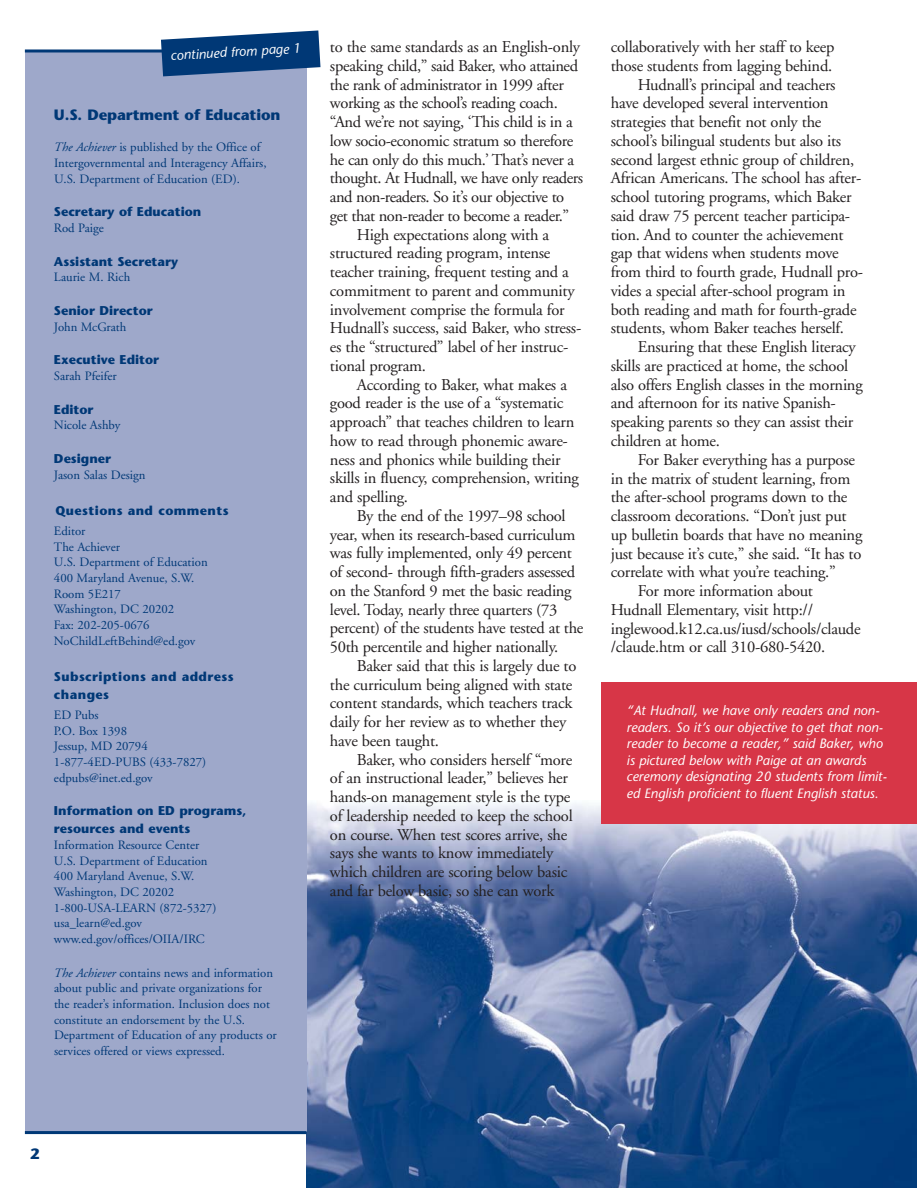
<style>
.page{position:relative;width:918px;height:1188px;background:#fff}
.page>*{position:absolute;margin:0;border:0;box-sizing:border-box;transform-origin:0 0}
.t1{font:16.5px "Adobe Garamond";letter-spacing:-.015em;color:#231f20}
.t2{font:700 15px "Stone Sans";letter-spacing:-.005em;color:#003876}
.t3{font:italic 13.5px/16.5px "Stone Sans";color:#fff}
.t4{font:12.75px/15.6px "Adobe Garamond";color:#003876}
.t5{font:700 12.75px/18px "Stone Sans";color:#003876}
.t6{font:700 12.75px/18px "Stone Sans";letter-spacing:.03em;color:#003876}
.s1{font-style:italic}
</style>
<div class="page">
<img style="left:306px;top:802px;width:610px;height:386px">
<div style="left:25px;top:52px;width:282px;height:1080px;background:#9ea8ca"></div>
<svg style="left:25px;top:49px;width:136px;height:4px"></svg>
<hr style="left:25px;top:1131px;width:282px;height:3px;background:#003876">
<svg style="left:161px;top:30px;width:159px;height:46px"></svg>
<div style="left:601px;top:682px;width:315px;height:142px;background:#d73647"></div>
<p class="t3" style="left:170px;top:48px;width:132px;rotate:-3deg">continued from page 1</p>
<p class="t2" style="left:54px;top:109px;width:228px">U.S. Department of Education</p>
<p class="t4" style="left:54px;top:141px;width:214px"><span class="s1">The Achiever</span> is published by the Office of<br>Intergovernmental and Interagency Affairs,<br>U.S. Department of Education (ED).</p>
<p class="t5" style="left:54px;top:204px;width:149px">Secretary of Education</p>
<p class="t4" style="left:54px;top:221px;width:51px">Rod Paige</p>
<p class="t5" style="left:54px;top:254px;width:126px">Assistant Secretary</p>
<p class="t4" style="left:54px;top:271px;width:78px">Laurie M. Rich</p>
<p class="t5" style="left:54px;top:303px;width:100px">Senior Director</p>
<p class="t4" style="left:54px;top:320px;width:74px">John McGrath</p>
<p class="t5" style="left:54px;top:352px;width:107px">Executive Editor</p>
<p class="t4" style="left:54px;top:369px;width:64px">Sarah Pfeifer</p>
<p class="t5" style="left:54px;top:402px;width:41px">Editor</p>
<p class="t4" style="left:54px;top:419px;width:68px">Nicole Ashby</p>
<p class="t5" style="left:54px;top:451px;width:59px">Designer</p>
<p class="t4" style="left:54px;top:468px;width:93px">Jason Salas Design</p>
<p class="t6" style="left:56px;top:503px;width:174px">Questions and comments</p>
<p class="t4" style="left:54px;top:524px;width:155px">Editor<br>The Achiever<br>U.S. Department of Education<br>400 Maryland Avenue, S.W.<br>Room 5E217<br>Washington, DC 20202<br>Fax: 202-205-0676<br>NoChildLeftBehind@ed.gov</p>
<p class="t6" style="left:54px;top:669px;width:181px">Subscriptions and address changes</p>
<p class="t4" style="left:54px;top:708px;width:154px">ED Pubs<br>P.O. Box 1398<br>Jessup, MD 20794<br>1-877-4ED-PUBS (433-7827) edpubs@inet.ed.gov</p>
<p class="t5" style="left:54px;top:803px;width:194px">Information on ED programs, resources and events</p>
<p class="t4" style="left:54px;top:838px;width:164px">Information Resource Center<br>U.S. Department of Education<br>400 Maryland Avenue, S.W.<br>Washington, DC 20202<br>1-800-USA-LEARN (872-5327) usa_learn@ed.gov www.ed.gov/offices/OIIA/IRC</p>
<p class="t4" style="left:54px;top:966px;width:224px"><span class="s1">The Achiever</span> contains news and information about public and private organizations for the reader’s information. Inclusion does not constitute an endorsement by the U.S.<br>Department of Education of any products or services offered or views expressed.</p>
<p class="t1" style="left:330px;top:40px;width:252px">to the same standards as an English-only</p>
<p class="t1" style="left:330px;top:59px;width:250px">speaking child,” said Baker, who attained</p>
<p class="t1" style="left:330px;top:78px;width:235px">the rank of administrator in 1999 after</p>
<p class="t1" style="left:330px;top:97px;width:229px">working as the school’s reading coach.</p>
<p class="t1" style="left:330px;top:115px;width:244px">“And we’re not saying, ‘This child is in a</p>
<p class="t1" style="left:330px;top:134px;width:245px">low socio-economic stratum so therefore</p>
<p class="t1" style="left:330px;top:153px;width:246px">he can only do this much.’ That’s never a</p>
<p class="t1" style="left:330px;top:172px;width:255px">thought. At Hudnall, we have only readers</p>
<p class="t1" style="left:330px;top:190px;width:236px">and non-readers. So it’s our objective to</p>
<p class="t1" style="left:330px;top:209px;width:241px">get that non-reader to become a reader.”</p>
<p class="t1" style="left:357px;top:228px;width:194px">High expectations along with a</p>
<p class="t1" style="left:330px;top:247px;width:222px">structured reading program, intense</p>
<p class="t1" style="left:330px;top:265px;width:241px">teacher training, frequent testing and a</p>
<p class="t1" style="left:330px;top:284px;width:246px">commitment to parent and community</p>
<p class="t1" style="left:330px;top:303px;width:236px">involvement comprise the formula for</p>
<p class="t1" style="left:330px;top:322px;width:253px">Hudnall’s success, said Baker, who stress-</p>
<p class="t1" style="left:330px;top:340px;width:240px">es the “structured” label of her instruc-</p>
<p class="t1" style="left:330px;top:359px;width:98px">tional program.</p>
<p class="t1" style="left:357px;top:378px;width:212px">According to Baker, what makes a</p>
<p class="t1" style="left:330px;top:397px;width:235px">good reader is the use of a “systematic</p>
<p class="t1" style="left:330px;top:415px;width:246px">approach” that teaches children to learn</p>
<p class="t1" style="left:330px;top:434px;width:239px">how to read through phonemic aware-</p>
<p class="t1" style="left:330px;top:453px;width:232px">ness and phonics while building their</p>
<p class="t1" style="left:330px;top:472px;width:250px">skills in fluency, comprehension, writing</p>
<p class="t1" style="left:330px;top:490px;width:80px">and spelling.</p>
<p class="t1" style="left:357px;top:509px;width:210px">By the end of the 1997–98 school</p>
<p class="t1" style="left:330px;top:528px;width:247px">year, when its research-based curriculum</p>
<p class="t1" style="left:330px;top:547px;width:244px">was fully implemented, only 49 percent</p>
<p class="t1" style="left:330px;top:565px;width:247px">of second- through fifth-graders assessed</p>
<p class="t1" style="left:330px;top:584px;width:243px">on the Stanford 9 met the basic reading</p>
<p class="t1" style="left:330px;top:603px;width:229px">level. Today, nearly three quarters (73</p>
<p class="t1" style="left:330px;top:622px;width:255px">percent) of the students have tested at the</p>
<p class="t1" style="left:330px;top:640px;width:230px">50th percentile and higher nationally.</p>
<p class="t1" style="left:357px;top:659px;width:221px">Baker said that this is largely due to</p>
<p class="t1" style="left:330px;top:678px;width:244px">the curriculum being aligned with state</p>
<p class="t1" style="left:330px;top:697px;width:244px">content standards, which teachers track</p>
<p class="t1" style="left:330px;top:715px;width:238px">daily for her review as to whether they</p>
<p class="t1" style="left:330px;top:734px;width:111px">have been taught.</p>
<p class="t1" style="left:357px;top:753px;width:217px">Baker, who considers herself “more</p>
<p class="t1" style="left:330px;top:772px;width:240px">of an instructional leader,” believes her</p>
<p class="t1" style="left:330px;top:790px;width:242px">hands-on management style is the type</p>
<p class="t1" style="left:330px;top:809px;width:244px">of leadership needed to keep the school</p>
<p class="t1" style="left:330px;top:828px;width:239px">on course. When test scores arrive, she</p>
<p class="t1" style="left:330px;top:847px;width:225px">says she wants to know immediately</p>
<p class="t1" style="left:330px;top:865px;width:239px">which children are scoring below basic</p>
<p class="t1" style="left:330px;top:884px;width:226px">and far below basic, so she can work</p>
<p class="t1" style="left:611px;top:40px;width:225px">collaboratively with her staff to keep</p>
<p class="t1" style="left:611px;top:59px;width:223px">those students from lagging behind.</p>
<p class="t1" style="left:638px;top:78px;width:199px">Hudnall’s principal and teachers</p>
<p class="t1" style="left:611px;top:97px;width:219px">have developed several intervention</p>
<p class="t1" style="left:611px;top:115px;width:212px">strategies that benefit not only the</p>
<p class="t1" style="left:611px;top:134px;width:232px">school’s bilingual students but also its</p>
<p class="t1" style="left:611px;top:153px;width:245px">second largest ethnic group of children,</p>
<p class="t1" style="left:611px;top:172px;width:252px">African Americans. The school has after-</p>
<p class="t1" style="left:611px;top:190px;width:242px">school tutoring programs, which Baker</p>
<p class="t1" style="left:611px;top:209px;width:241px">said draw 75 percent teacher participa-</p>
<p class="t1" style="left:611px;top:228px;width:234px">tion. And to counter the achievement</p>
<p class="t1" style="left:611px;top:247px;width:229px">gap that widens when students move</p>
<p class="t1" style="left:611px;top:265px;width:254px">from third to fourth grade, Hudnall pro-</p>
<p class="t1" style="left:611px;top:284px;width:236px">vides a special after-school program in</p>
<p class="t1" style="left:611px;top:303px;width:247px">both reading and math for fourth-grade</p>
<p class="t1" style="left:611px;top:322px;width:235px">students, whom Baker teaches herself.</p>
<p class="t1" style="left:638px;top:340px;width:219px">Ensuring that these English literacy</p>
<p class="t1" style="left:611px;top:359px;width:239px">skills are practiced at home, the school</p>
<p class="t1" style="left:611px;top:378px;width:254px">also offers English classes in the morning</p>
<p class="t1" style="left:611px;top:397px;width:227px">and afternoon for its native Spanish-</p>
<p class="t1" style="left:611px;top:415px;width:244px">speaking parents so they can assist their</p>
<p class="t1" style="left:611px;top:434px;width:111px">children at home.</p>
<p class="t1" style="left:638px;top:453px;width:219px">For Baker everything has a purpose</p>
<p class="t1" style="left:611px;top:472px;width:241px">in the matrix of student learning, from</p>
<p class="t1" style="left:611px;top:490px;width:238px">the after-school programs down to the</p>
<p class="t1" style="left:611px;top:509px;width:237px">classroom decorations. “Don’t just put</p>
<p class="t1" style="left:611px;top:528px;width:253px">up bulletin boards that have no meaning</p>
<p class="t1" style="left:611px;top:547px;width:252px">just because it’s cute,” she said. “It has to</p>
<p class="t1" style="left:611px;top:565px;width:227px">correlate with what you’re teaching.”</p>
<p class="t1" style="left:638px;top:584px;width:177px">For more information about</p>
<p class="t1" style="left:611px;top:603px;width:204px">Hudnall Elementary, visit http://</p>
<p class="t1" style="left:611px;top:622px;width:251px">inglewood.k12.ca.us/iusd/schools/claude</p>
<p class="t1" style="left:611px;top:640px;width:216px">/claude.htm or call 310-680-5420.</p>
<p class="t3" style="left:627px;top:704px;width:262px">“At Hudnall, we have only readers and non&shy;readers. So it’s our objective to get that non&shy;reader to become a reader,” said Baker, who is pictured below with Paige at an awards ceremony designating 20 students from limit&shy;ed English proficient to fluent English status.</p>
<p class="t2" style="left:30px;top:1149px;width:11px">2</p>
</div>
